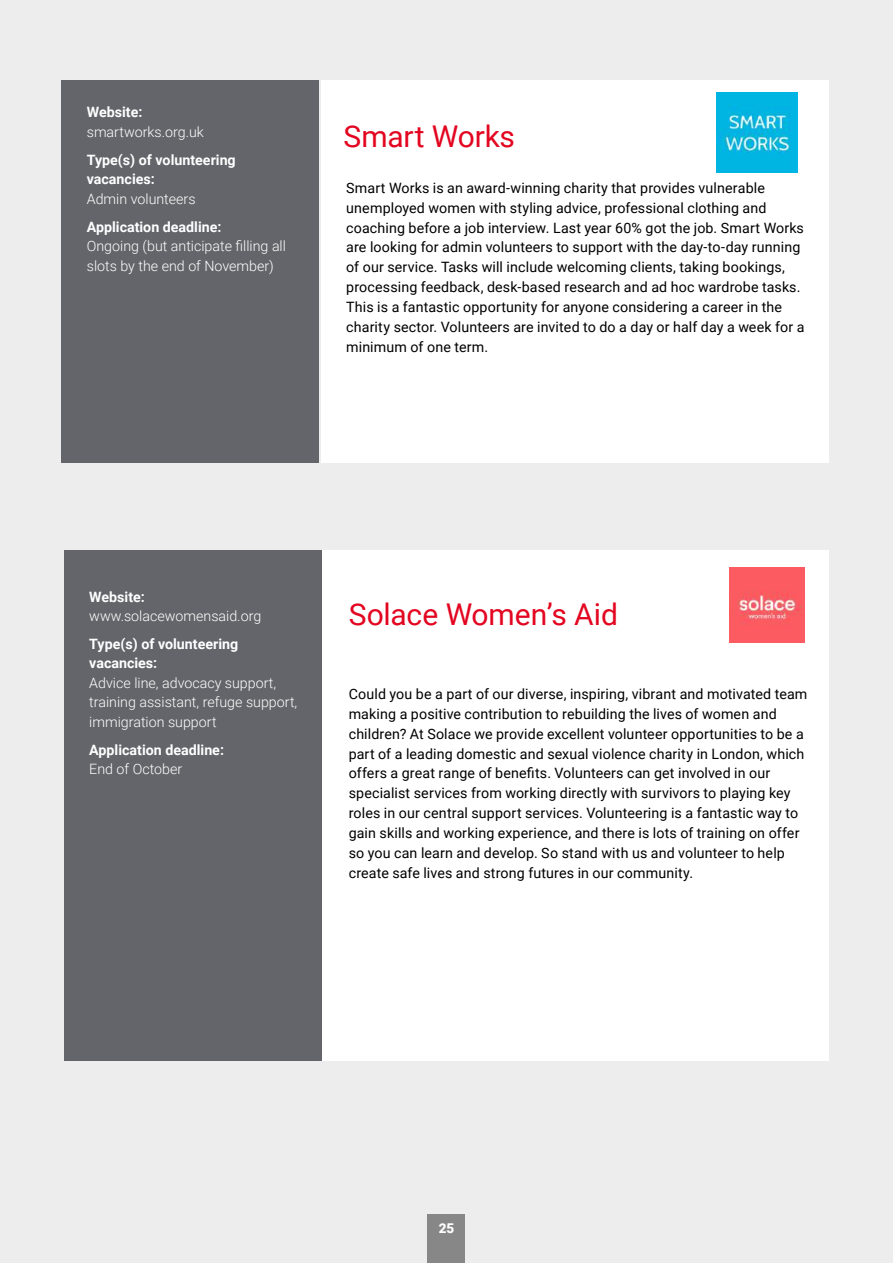
<style>
.page{position:relative;width:893px;height:1263px;background:#ededed}
.page>*{position:absolute;margin:0;border:0;box-sizing:border-box;transform-origin:0 0}
.t1{font:30px "Roboto";letter-spacing:-.005em;color:#e30520}
.t2{font:14.25px/20px "Roboto";letter-spacing:.01em;color:#000}
.t3{font:300 14.25px/19.5px "Roboto";color:#fff}
.t4{font:700 14.25px/19.5px "Roboto";color:#fff}
.t5{font:900 13.5px "Roboto";color:#fff}
</style>
<div class="page">
<div style="left:428px;top:1215px;width:37px;height:48px;background:#878787"></div>
<div style="left:322px;top:80px;width:507px;height:382px;background:#fff"></div>
<img style="left:717px;top:92px;width:80px;height:81px">
<div style="left:61px;top:80px;width:258px;height:382px;background:#63656a"></div>
<div style="left:322px;top:551px;width:507px;height:510px;background:#fff"></div>
<img style="left:730px;top:568px;width:75px;height:74px">
<div style="left:64px;top:551px;width:258px;height:510px;background:#63656a"></div>
<p class="t4" style="left:87px;top:102px;width:57px">Website:</p>
<p class="t3" style="left:87px;top:121px;width:119px">smartworks.org.uk</p>
<p class="t4" style="left:87px;top:149px;width:150px">Type(s) of volunteering vacancies:</p>
<p class="t3" style="left:87px;top:188px;width:110px">Admin volunteers</p>
<p class="t4" style="left:87px;top:216px;width:136px">Application deadline:</p>
<p class="t3" style="left:87px;top:236px;width:201px">Ongoing (but anticipate filling all slots by the end of November)</p>
<h1 class="t1" style="left:343px;top:115px;width:173px">Smart Works</h1>
<p class="t2" style="left:346px;top:177px;width:460px">Smart Works is an award-winning charity that provides vulnerable unemployed women with styling advice, professional clothing and coaching before a job interview. Last year 60% got the job. Smart Works are looking for admin volunteers to support with the day-to-day running of our service. Tasks will include welcoming clients, taking bookings, processing feedback, desk-based research and ad hoc wardrobe tasks.<br>This is a fantastic opportunity for anyone considering a career in the charity sector. Volunteers are invited to do a day or half day a week for a minimum of one term.</p>
<p class="t4" style="left:89px;top:586px;width:57px">Website:</p>
<p class="t3" style="left:89px;top:606px;width:173px">www.solacewomensaid.org</p>
<p class="t4" style="left:89px;top:634px;width:150px">Type(s) of volunteering vacancies:</p>
<p class="t3" style="left:89px;top:673px;width:209px">Advice line, advocacy support, training assistant, refuge support, immigration support</p>
<p class="t4" style="left:89px;top:740px;width:136px">Application deadline:</p>
<p class="t3" style="left:89px;top:759px;width:94px">End of October</p>
<h1 class="t1" style="left:349px;top:593px;width:271px">Solace Women’s Aid</h1>
<p class="t2" style="left:349px;top:683px;width:460px">Could you be a part of our diverse, inspiring, vibrant and motivated team making a positive contribution to rebuilding the lives of women and children? At Solace we provide excellent volunteer opportunities to be a part of a leading domestic and sexual violence charity in London, which offers a great range of benefits. Volunteers can get involved in our specialist services from working directly with survivors to playing key roles in our central support services. Volunteering is a fantastic way to gain skills and working experience, and there is lots of training on offer so you can learn and develop. So stand with us and volunteer to help create safe lives and strong futures in our community.</p>
<p class="t5" style="left:439px;top:1219px;width:17px">25</p>
</div>
